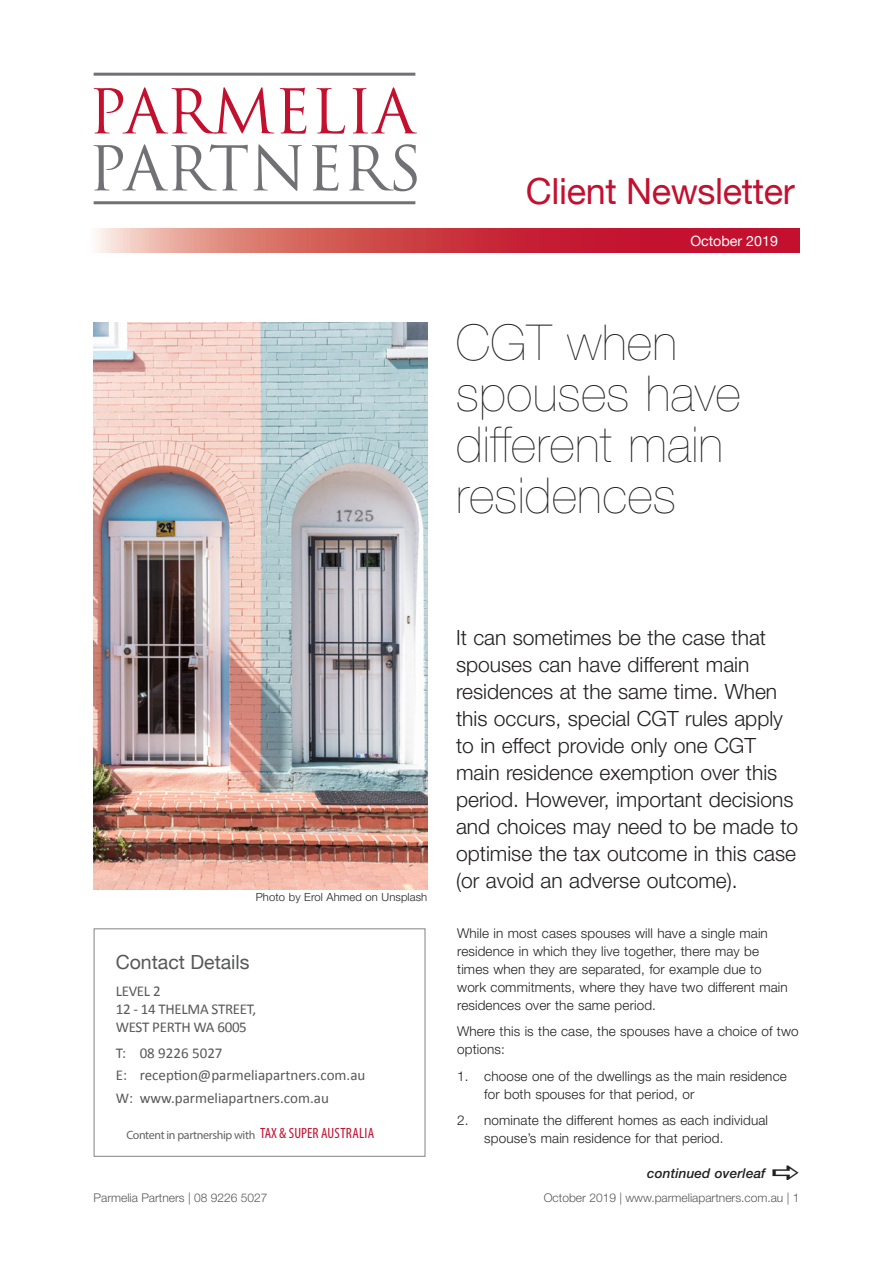
<style>
.page{position:relative;width:893px;height:1263px;background:#fff}
.page>*{position:absolute;margin:0;border:0;box-sizing:border-box;transform-origin:0 0}
._15_Article_head_1{font:200 49.5px/51px "Helvetica Neue";letter-spacing:.01em;color:#231f20}
.t1{font:36px "Helvetica Neue";letter-spacing:-.01em;color:#c3102f}
._15_article_intro{font:300 21px/27px "Helvetica Neue";color:#231f20}
.About_this_newslette{font:19.5px "Helvetica Neue";color:#57585a}
.t2{font:15px "Calibri";color:#57585a}
.t3{font:15px "Calibri";letter-spacing:-.02em;color:#57585a}
.t4{font:condensed 14.85px "Myriad Pro";letter-spacing:.01em;color:#c3102f}
.t5{font:14.25px "Helvetica Neue";color:#fff}
._15_Body_text{font:300 13.5px/18px "Helvetica Neue";letter-spacing:.01em;color:#231f20}
._15_Body_text-2{font:italic 500 13.5px "Helvetica Neue";letter-spacing:.01em;color:#231f20}
.t6{font:300 12px "Helvetica Neue";color:#57585a}
.t7{font:12px "Myriad Pro";letter-spacing:-.03em;color:#636366}
._15_Footnote{font:300 11.25px "Helvetica Neue";letter-spacing:.01em;color:#231f20}
</style>
<div class="page">
<img style="left:94px;top:322px;width:333px;height:567px">
<div style="left:94px;top:928px;width:331px;height:229px;border:1px solid #808285"></div>
<svg style="left:97px;top:229px;width:702px;height:23px;background:#d04b54"></svg>
<svg style="left:94px;top:87px;width:180px;height:46px"></svg>
<svg style="left:280px;top:88px;width:26px;height:46px"></svg>
<svg style="left:316px;top:88px;width:29px;height:46px"></svg>
<svg style="left:353px;top:87px;width:64px;height:46px"></svg>
<svg style="left:94px;top:144px;width:154px;height:46px"></svg>
<svg style="left:254px;top:144px;width:48px;height:47px"></svg>
<svg style="left:312px;top:145px;width:26px;height:46px"></svg>
<svg style="left:348px;top:144px;width:69px;height:47px"></svg>
<hr style="left:94px;top:201px;width:321px;height:3px;background:#717074">
<hr style="left:94px;top:73px;width:321px;height:3px;background:#717074">
<p class="t1" style="left:526px;top:166px;width:270px">Client Newsletter</p>
<p class="t5" style="left:690px;top:231px;width:89px">October 2019</p>
<p class="_15_Article_head_1" style="left:456px;top:317px;width:286px">CGT when spouses have different main residences</p>
<p class="_15_Footnote" style="left:256px;top:890px;width:173px">Photo by Erol Ahmed on Unsplash</p>
<p class="About_this_newslette" style="left:116px;top:948px;width:135px">Contact Details</p>
<p class="t2" style="left:116px;top:981px;width:46px">LEVEL 2</p>
<p class="t3" style="left:116px;top:999px;width:142px">12 - 14 THELMA STREET,</p>
<p class="t3" style="left:116px;top:1017px;width:133px">WEST PERTH WA 6005</p>
<p class="t2" style="left:116px;top:1043px;width:108px">T: 08 9226 5027</p>
<p class="t2" style="left:116px;top:1066px;width:251px">E: reception@parmeliapartners.com.au</p>
<p class="t2" style="left:116px;top:1088px;width:215px">W: www.parmeliapartners.com.au</p>
<p class="t7" style="left:126px;top:1127px;width:130px">Content in partnership with</p>
<p class="t4" style="left:260px;top:1124px;width:116px">TAX &amp; SUPER AUSTRALIA</p>
<p class="_15_article_intro" style="left:456px;top:623px;width:344px">It can sometimes be the case that spouses can have different main residences at the same time. When this occurs, special CGT rules apply to in effect provide only one CGT main residence exemption over this period. However, important decisions and choices may need to be made to optimise the tax outcome in this case (or avoid an adverse outcome).</p>
<p class="_15_Body_text" style="left:457px;top:924px;width:332px">While in most cases spouses will have a single main residence in which they live together, there may be times when they are separated, for example due to work commitments, where they have two different main residences over the same period.</p>
<p class="_15_Body_text" style="left:457px;top:1022px;width:343px">Where this is the case, the spouses have a choice of two options:</p>
<p class="_15_Body_text" style="left:484px;top:1067px;width:304px;text-indent:-27px">1. choose one of the dwellings as the main residence for both spouses for that period, or</p>
<p class="_15_Body_text" style="left:484px;top:1111px;width:285px;text-indent:-27px">2. nominate the different homes as each individual spouse’s main residence for that period.</p>
<p class="_15_Body_text-2" style="left:647px;top:1165px;width:120px">continued overleaf</p>
<p class="t6" style="left:94px;top:1190px;width:175px">Parmelia Partners | 08 9226 5027</p>
<p class="t6" style="left:544px;top:1190px;width:257px">October 2019 | www.parmeliapartners.com.au | 1</p>
</div>
